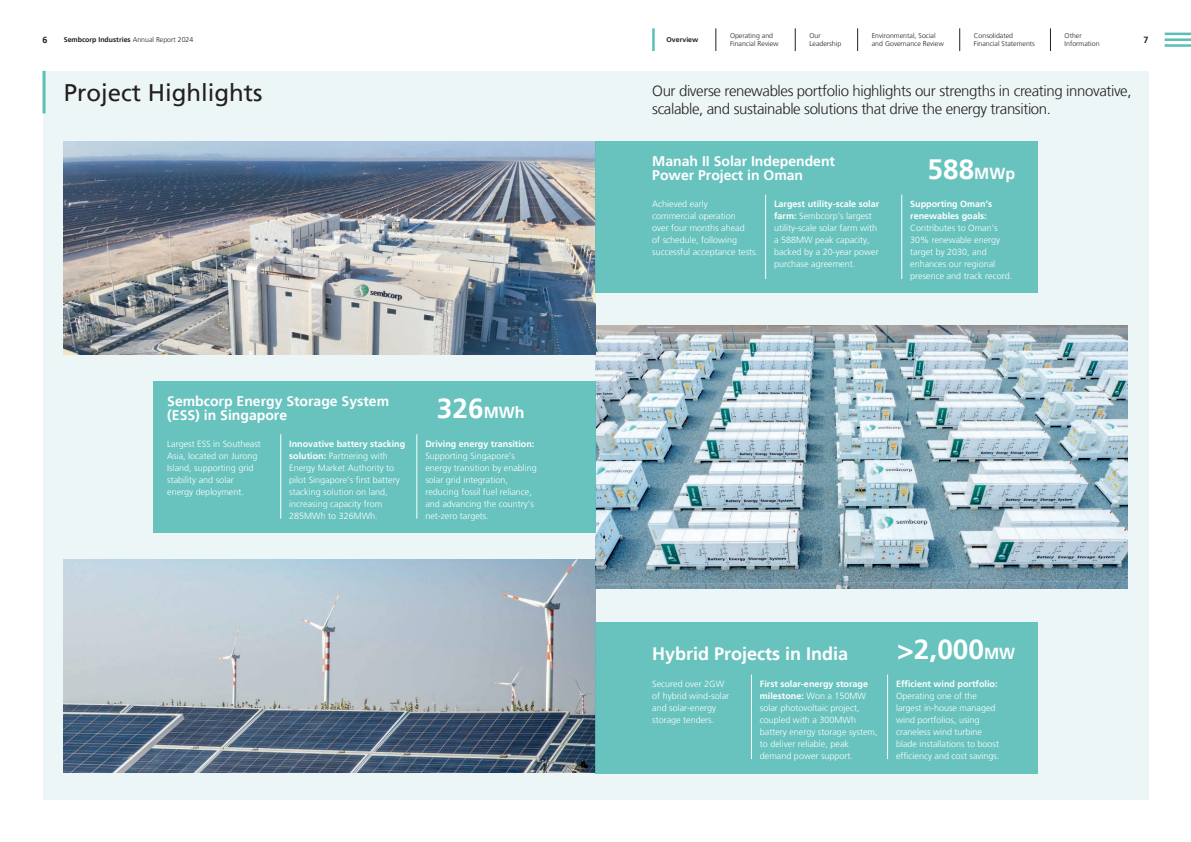
<style>
.page{position:relative;width:1191px;height:842px;background:#fff}
.page>*{position:absolute;margin:0;border:0;box-sizing:border-box;transform-origin:0 0}
.Theme-State-28-Right{font:700 28px "Frutiger LT";color:#fff}
.Page_Title{font:24px "Frutiger LT";color:#231f20}
.Theme-Stat-18{font:700 18px "Frutiger LT";color:#fff}
.Theme-Intro{font:300 15px/18px "Frutiger LT";letter-spacing:-.025em;color:#231f20}
.Theme-Stat-14{font:700 14px/14px "Frutiger LT";color:#fff}
.Bodytext-Unlocked{font:300 9px/12px "Frutiger LT";color:#fff}
.t1{font:700 9px "Frutiger LT";color:#231f20}
.t2{font:300 7px/8px "Frutiger LT";color:#231f20}
.t3{font:700 7px "Frutiger LT";color:#231f20}
.s1{font-weight:300}
.s2{font-weight:700}
.s3{font-size:16px}
</style>
<div class="page">
<div style="left:43px;top:71px;width:1105px;height:728px;background:#edf6f6"></div>
<img style="left:64px;top:560px;width:531px;height:212px">
<img style="left:595px;top:325px;width:532px;height:264px">
<img style="left:64px;top:142px;width:531px;height:212px">
<div style="left:595px;top:142px;width:442px;height:151px;background:#68c3bf"></div>
<hr style="left:765px;top:195px;width:1px;height:84px;background:#fff">
<hr style="left:901px;top:195px;width:1px;height:84px;background:#fff">
<div style="left:153px;top:381px;width:442px;height:152px;background:#68c3bf"></div>
<hr style="left:280px;top:434px;width:1px;height:85px;background:#fff">
<hr style="left:417px;top:434px;width:1px;height:85px;background:#fff">
<div style="left:595px;top:622px;width:442px;height:151px;background:#68c3bf"></div>
<hr style="left:751px;top:675px;width:1px;height:84px;background:#fff">
<hr style="left:887px;top:675px;width:1px;height:84px;background:#fff">
<hr style="left:43px;top:71px;width:3px;height:42px;background:#5abeb9">
<svg style="left:715px;top:28px;width:1px;height:23px"></svg>
<svg style="left:795px;top:28px;width:1px;height:23px"></svg>
<svg style="left:857px;top:28px;width:1px;height:23px"></svg>
<svg style="left:959px;top:28px;width:1px;height:23px"></svg>
<svg style="left:1050px;top:28px;width:1px;height:23px"></svg>
<hr style="left:652px;top:28px;width:2px;height:23px;background:#5abeb9">
<hr style="left:1164px;top:33px;width:27px;height:2px;background:#5abeb9">
<hr style="left:1164px;top:38px;width:27px;height:3px;background:#5abeb9">
<hr style="left:1164px;top:44px;width:27px;height:3px;background:#5abeb9">
<p class="t2" style="left:730px;top:32px;width:50px">Operating and<br>Financial Review</p>
<p class="t2" style="left:809px;top:32px;width:33px">Our<br>Leadership</p>
<p class="t2" style="left:871px;top:32px;width:73px">Environmental, Social and Governance Review</p>
<p class="t2" style="left:974px;top:32px;width:63px">Consolidated<br>Financial Statements</p>
<p class="t2" style="left:1064px;top:32px;width:36px">Other<br>Information</p>
<p class="t1" style="left:43px;top:34px;width:7px">6</p>
<p class="t3" style="left:64px;top:36px;width:131px">Sembcorp Industries <span class="s1">Annual Report 2024</span></p>
<p class="t3" style="left:666px;top:36px;width:33px">Overview</p>
<p class="t1" style="left:1143px;top:34px;width:7px">7</p>
<p class="Page_Title" style="left:64px;top:78px;width:200px">Project Highlights</p>
<p class="Theme-Stat-14" style="left:167px;top:394px;width:223px">Sembcorp Energy Storage System (ESS) in Singapore</p>
<p class="Bodytext-Unlocked" style="left:167px;top:438px;width:95px">Largest ESS in Southeast<br>Asia, located on Jurong<br>Island, supporting grid stability and solar energy deployment.</p>
<p class="Bodytext-Unlocked" style="left:289px;top:438px;width:118px"><span class="s2">Innovative battery stacking solution:</span> Partnering with<br>Energy Market Authority to pilot Singapore’s first battery stacking solution on land, increasing capacity from<br>285MWh to 326MWh.</p>
<p class="Bodytext-Unlocked" style="left:425px;top:438px;width:113px"><span class="s2">Driving energy transition:<br></span>Supporting Singapore’s energy transition by enabling solar grid integration, reducing fossil fuel reliance, and advancing the country’s net-zero targets.</p>
<p class="Theme-State-28-Right" style="left:437px;top:392px;width:89px">326<span class="s3">MWh</span></p>
<p class="Theme-Intro" style="left:652px;top:82px;width:481px">Our diverse renewables portfolio highlights our strengths in creating innovative, scalable, and sustainable solutions that drive the energy transition.</p>
<p class="Theme-Stat-14" style="left:652px;top:155px;width:184px">Manah II Solar Independent<br>Power Project in Oman</p>
<p class="Bodytext-Unlocked" style="left:652px;top:198px;width:107px">Achieved early<br>commercial operation<br>over four months ahead<br>of schedule, following successful acceptance tests.</p>
<p class="Bodytext-Unlocked" style="left:774px;top:198px;width:107px"><span class="s2">Largest utility-scale solar farm:</span> Sembcorp’s largest utility-scale solar farm with a 588MW peak capacity, backed by a 20-year power purchase agreement.</p>
<p class="Bodytext-Unlocked" style="left:910px;top:198px;width:104px"><span class="s2">Supporting Oman’s renewables goals:<br></span>Contributes to Oman’s<br>30% renewable energy target by 2030, and enhances our regional presence and track record.</p>
<p class="Theme-State-28-Right" style="left:927px;top:152px;width:89px">588<span class="s3">MWp</span></p>
<p class="Theme-State-28-Right" style="left:897px;top:632px;width:119px">&gt;2,000<span class="s3">MW</span></p>
<p class="Theme-Stat-18" style="left:652px;top:644px;width:198px">Hybrid Projects in India</p>
<p class="Bodytext-Unlocked" style="left:652px;top:678px;width:79px">Secured over 2GW of hybrid wind-solar and solar-energy storage tenders.</p>
<p class="Bodytext-Unlocked" style="left:760px;top:678px;width:119px"><span class="s2">First solar-energy storage milestone:</span> Won a 150MW solar photovoltaic project, coupled with a 300MWh battery energy storage system, to deliver reliable, peak demand power support.</p>
<p class="Bodytext-Unlocked" style="left:896px;top:678px;width:105px"><span class="s2">Efficient wind portfolio:<br></span>Operating one of the largest in-house managed wind portfolios, using craneless wind turbine blade installations to boost efficiency and cost savings.</p>
</div>
